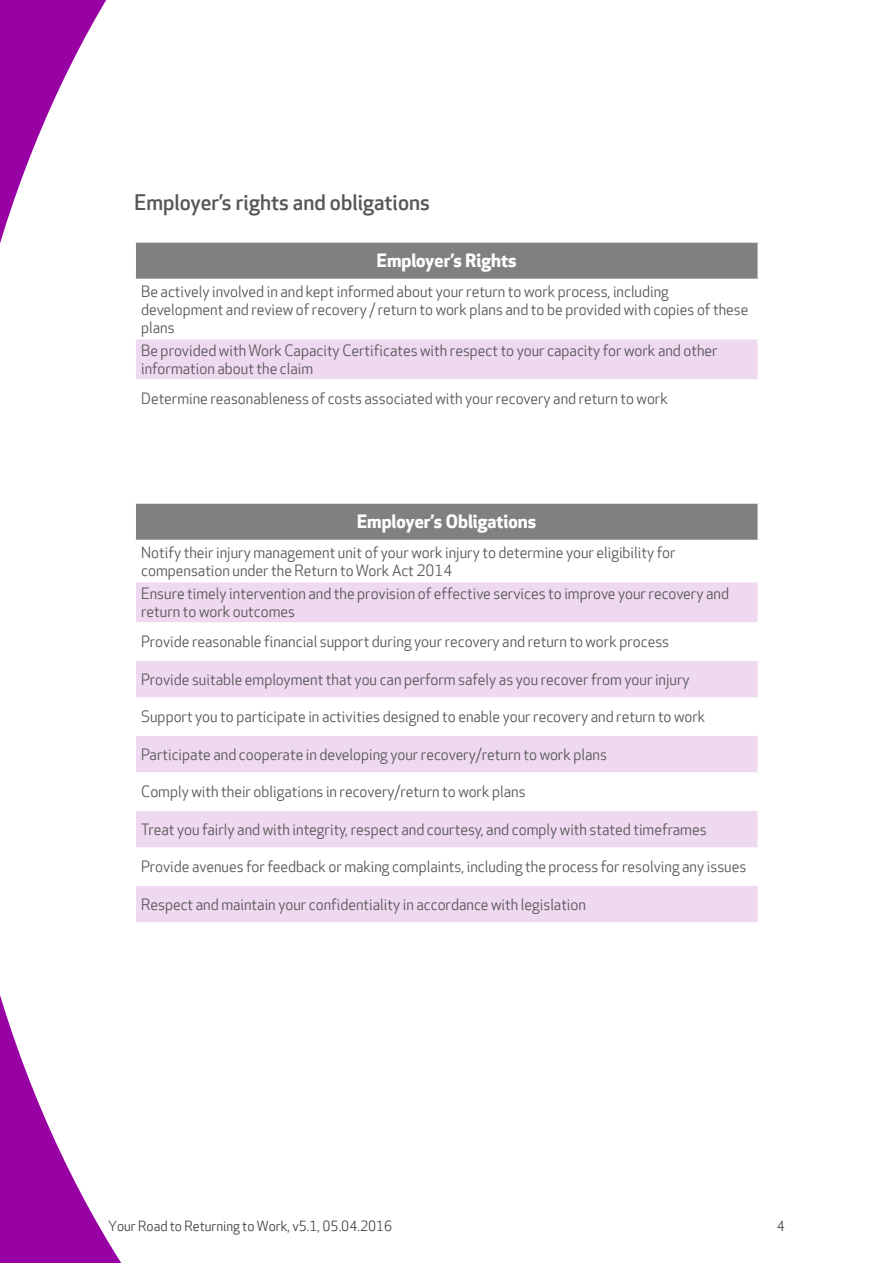
<style>
.page{position:relative;width:893px;height:1263px;background:#fff}
.page>*{position:absolute;margin:0;border:0;box-sizing:border-box;transform-origin:0 0}
.t1{font:500 21px "Apex New";color:#565656}
.t2{font:700 18px "Apex New";color:#fff}
.t3{font:15px/18px "Apex New";color:#565656}
.t4{font:13.5px "Apex New";color:#404040}
</style>
<div class="page">
<svg style="left:0;top:0;width:122px;height:1263px"></svg>
<div style="left:135px;top:503px;width:623px;height:37px;background:#808080"></div>
<div style="left:136px;top:582px;width:622px;height:340px;background:#efd9f1"></div>
<svg style="left:136px;top:624px;width:622px;height:261px"></svg>
<hr style="left:134px;top:622px;width:625px;height:2px;background:#fff">
<hr style="left:134px;top:697px;width:625px;height:2px;background:#fff">
<hr style="left:134px;top:772px;width:625px;height:2px;background:#fff">
<hr style="left:134px;top:847px;width:625px;height:2px;background:#fff">
<hr style="left:136px;top:660px;width:621px;height:1px;background:#fff">
<hr style="left:136px;top:735px;width:621px;height:1px;background:#fff">
<hr style="left:136px;top:810px;width:621px;height:1px;background:#fff">
<hr style="left:136px;top:885px;width:621px;height:1px;background:#fff">
<hr style="left:134px;top:502px;width:625px;height:2px;background:#fff">
<hr style="left:134px;top:504px;width:2px;height:36px;background:#fff">
<div style="left:135px;top:242px;width:623px;height:37px;background:#808080"></div>
<div style="left:135px;top:339px;width:623px;height:41px;background:#efd9f1"></div>
<hr style="left:134px;top:339px;width:2px;height:40px;background:#fff">
<hr style="left:134px;top:379px;width:625px;height:2px;background:#fff">
<hr style="left:134px;top:241px;width:625px;height:2px;background:#fff">
<hr style="left:134px;top:243px;width:2px;height:36px;background:#fff">
<h1 class="t1" style="left:134px;top:190px;width:297px">Employer’s rights and obligations</h1>
<p class="t2" style="left:377px;top:250px;width:141px">Employer’s Rights</p>
<p class="t3" style="left:141px;top:283px;width:609px">Be actively involved in and kept informed about your return to work process, including development and review of recovery / return to work plans and to be provided with copies of these plans</p>
<p class="t3" style="left:141px;top:342px;width:578px">Be provided with Work Capacity Certificates with respect to your capacity for work and other information about the claim</p>
<p class="t3" style="left:141px;top:390px;width:528px">Determine reasonableness of costs associated with your recovery and return to work</p>
<p class="t2" style="left:357px;top:511px;width:181px">Employer’s Obligations</p>
<p class="t3" style="left:141px;top:544px;width:536px">Notify their injury management unit of your work injury to determine your eligibility for compensation under the Return to Work Act 2014</p>
<p class="t3" style="left:141px;top:585px;width:589px">Ensure timely intervention and the provision of effective services to improve your recovery and return to work outcomes</p>
<p class="t3" style="left:141px;top:633px;width:529px">Provide reasonable financial support during your recovery and return to work process</p>
<p class="t3" style="left:141px;top:671px;width:550px">Provide suitable employment that you can perform safely as you recover from your injury</p>
<p class="t3" style="left:141px;top:708px;width:566px">Support you to participate in activities designed to enable your recovery and return to work</p>
<p class="t3" style="left:141px;top:746px;width:467px">Participate and cooperate in developing your recovery/return to work plans</p>
<p class="t3" style="left:141px;top:783px;width:386px">Comply with their obligations in recovery/return to work plans</p>
<p class="t3" style="left:141px;top:821px;width:567px">Treat you fairly and with integrity, respect and courtesy, and comply with stated timeframes</p>
<p class="t3" style="left:141px;top:858px;width:607px">Provide avenues for feedback or making complaints, including the process for resolving any issues</p>
<p class="t3" style="left:141px;top:896px;width:446px">Respect and maintain your confidentiality in accordance with legislation</p>
<p class="t4" style="left:108px;top:1219px;width:286px">Your Road to Returning to Work, v5.1, 05.04.2016</p>
<p class="t4" style="left:777px;top:1219px;width:10px">4</p>
</div>
